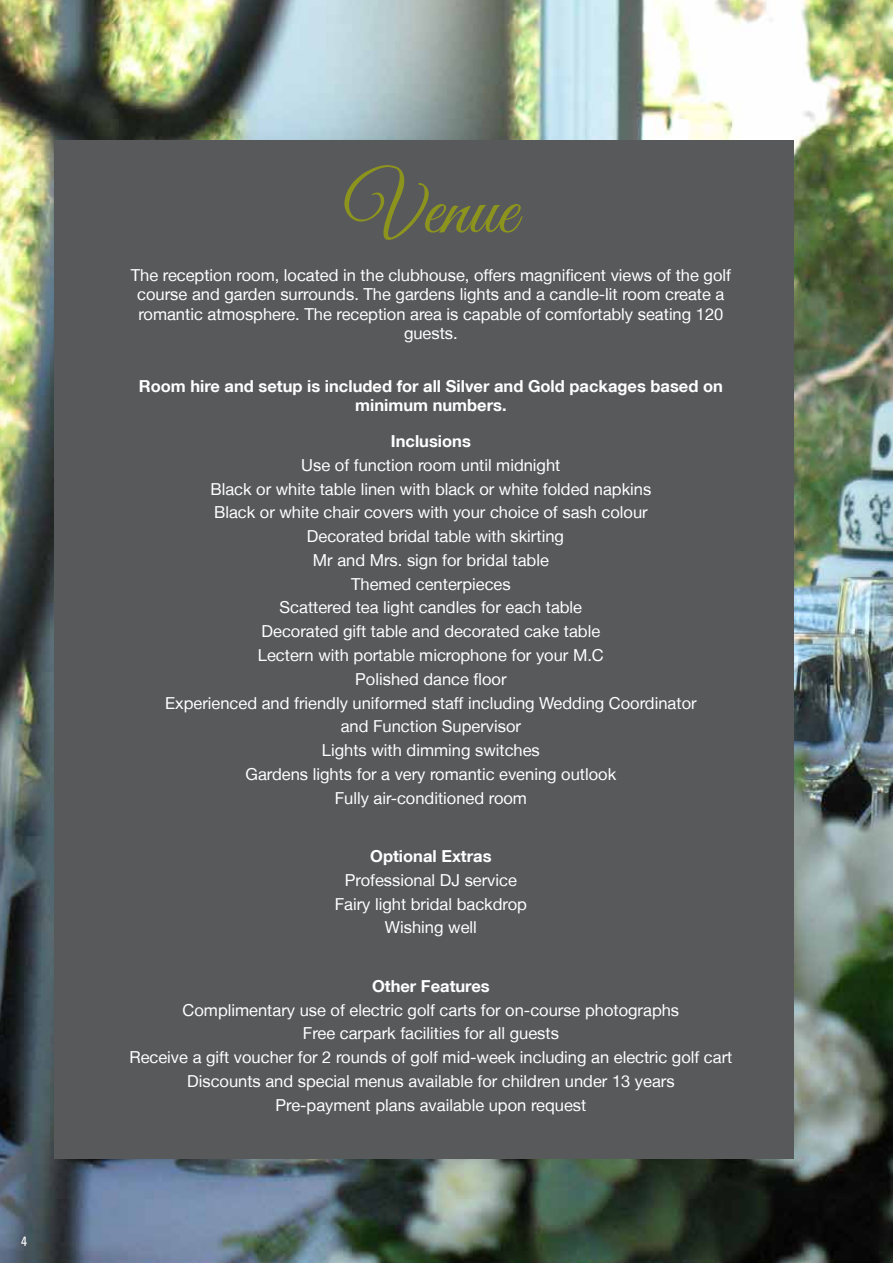
<style>
.page{position:relative;width:893px;height:1263px;background:#fff}
.page>*{position:absolute;margin:0;border:0;box-sizing:border-box;transform-origin:0 0}
.t1{font:79.5px "Great Vibes";color:#8d941e}
.t2{font:16.5px/23.7px "Helvetica Neue LT";color:#fff;text-align:center}
.t3{font:700 16.5px/19.8px "Helvetica Neue LT";color:#fff;text-align:center}
.t4{font:condensed 13.5px "Univers LT Std";color:#fff}
</style>
<div class="page">
<img style="left:0;top:0;width:893px;height:1263px">
<div style="left:54px;top:140px;width:739px;height:1019px;background:#58595b"></div>
<p class="t4" style="left:21px;top:1232px;width:7px">4</p>
<h1 class="t1" style="left:345px;top:165px;width:173px">Venue</h1>
<p class="t2" style="left:131px;top:265px;width:602px;line-height:19.6px">The reception room, located in the clubhouse, offers magnificent views of the golf course and garden surrounds. The gardens lights and a candle-lit room create a romantic atmosphere. The reception area is capable of comfortably seating 120 guests.</p>
<p class="t3" style="left:139px;top:375px;width:586px">Room hire and setup is included for all Silver and Gold packages based on minimum numbers.</p>
<p class="t3" style="left:391px;top:431px;width:82px">Inclusions</p>
<p class="t2" style="left:165px;top:453px;width:533px">Use of function room until midnight<br>Black or white table linen with black or white folded napkins<br>Black or white chair covers with your choice of sash colour<br>Decorated bridal table with skirting<br>Mr and Mrs. sign for bridal table<br>Themed centerpieces<br>Scattered tea light candles for each table<br>Decorated gift table and decorated cake table<br>Lectern with portable microphone for your M.C<br>Polished dance floor<br>Experienced and friendly uniformed staff including Wedding Coordinator and Function Supervisor<br>Lights with dimming switches<br>Gardens lights for a very romantic evening outlook<br>Fully air-conditioned room</p>
<p class="t3" style="left:370px;top:846px;width:123px">Optional Extras</p>
<p class="t2" style="left:335px;top:868px;width:194px">Professional DJ service<br>Fairy light bridal backdrop<br>Wishing well</p>
<p class="t3" style="left:372px;top:976px;width:119px">Other Features</p>
<p class="t2" style="left:129px;top:998px;width:604px">Complimentary use of electric golf carts for on-course photographs<br>Free carpark facilities for all guests<br>Receive a gift voucher for 2 rounds of golf mid-week including an electric golf cart Discounts and special menus available for children under 13 years<br>Pre-payment plans available upon request</p>
</div>
